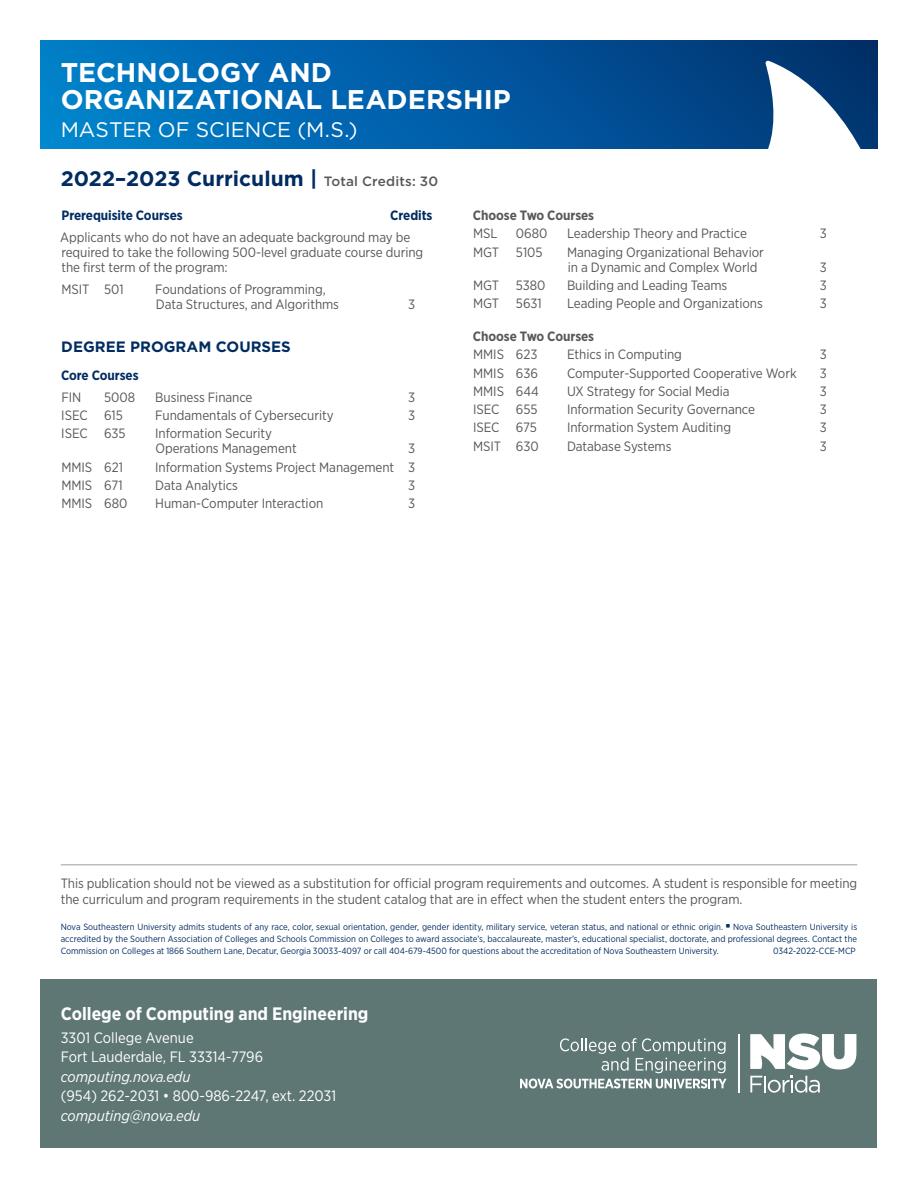
<style>
.page{position:relative;width:918px;height:1188px;background:#fff}
.page>*{position:absolute;margin:0;border:0;box-sizing:border-box;transform-origin:0 0}
.Degree_Headline{font:700 27px/27px "Gotham";color:#fff}
.t1{font:700 21px "Gotham";color:#002c62}
.Degree_Level{font:21px "Gotham";color:#fff}
.t2{font:700 18px "Gotham Narrow";color:#fff}
.t3{font:15px "Gotham Narrow";color:#fff}
.t4{font:italic 15px "Gotham Narrow";color:#fff}
.Bold_Course_Header{font:700 15px "Gotham";color:#002c62}
.Courses{font:13.5px/15px "Gotham Narrow";letter-spacing:-.005em;color:#57585a}
.Small_Text{font:13.5px/16.2px "Gotham Narrow";letter-spacing:-.005em;color:#57585a}
.Courses_titles{font:700 13.5px "Gotham Narrow";letter-spacing:-.005em;color:#002c62}
.Courses-2{font:700 13.5px "Gotham Narrow";letter-spacing:-.005em;color:#57585a}
.Legal_Statement{font:9px/12px "Gotham Narrow";color:#002c62;text-align:justify}
.s1{font-weight:500;font-size:13.5px;color:#57585a}
</style>
<div class="page">
<div style="left:40px;top:40px;width:838px;height:108px;background:linear-gradient(to right,#0082d1,#01316f)"></div>
<div style="left:40px;top:979px;width:838px;height:169px;background:#5e7775"></div>
<svg style="left:765px;top:60px;width:97px;height:89px"></svg>
<hr style="left:61px;top:864px;width:796px;height:2px;background:#bcbdc0">
<svg style="left:750px;top:1076px;width:70px;height:17px"></svg>
<svg style="left:750px;top:1034px;width:106px;height:36px"></svg>
<hr style="left:738px;top:1034px;width:1px;height:58px;background:#fff">
<svg style="left:520px;top:1079px;width:207px;height:9px"></svg>
<svg style="left:560px;top:1038px;width:166px;height:35px"></svg>
<p class="Degree_Headline" style="left:61px;top:59px;width:452px">TECHNOLOGY AND<br>ORGANIZATIONAL LEADERSHIP</p>
<p class="Degree_Level" style="left:61px;top:116px;width:298px">MASTER OF SCIENCE (M.S.)</p>
<p class="t1" style="left:61px;top:164px;width:379px">2022–2023 Curriculum | <span class="s1">Total Credits: 30</span></p>
<p class="Courses_titles" style="left:62px;top:207px;width:123px">Prerequisite Courses</p>
<p class="Courses_titles" style="left:390px;top:207px;width:44px">Credits</p>
<p class="Courses" style="left:60px;top:229px;width:365px">Applicants who do not have an adequate background may be required to take the following 500-level graduate course during the first term of the program:</p>
<p class="Courses" style="left:61px;top:281px;width:64px">MSIT 501</p>
<p class="Courses" style="left:155px;top:281px;width:185px">Foundations of Programming,<br>Data Structures, and Algorithms</p>
<p class="Courses" style="left:408px;top:296px;width:9px">3</p>
<p class="Bold_Course_Header" style="left:61px;top:336px;width:231px">DEGREE PROGRAM COURSES</p>
<p class="Courses_titles" style="left:61px;top:367px;width:79px">Core Courses</p>
<p class="Courses" style="left:61px;top:389px;width:21px">FIN</p>
<p class="Courses" style="left:104px;top:389px;width:32px">5008</p>
<p class="Courses" style="left:155px;top:389px;width:99px">Business Finance</p>
<p class="Courses" style="left:408px;top:389px;width:9px">3</p>
<p class="Courses" style="left:61px;top:408px;width:63px">ISEC 615</p>
<p class="Courses" style="left:155px;top:408px;width:180px">Fundamentals of Cybersecurity</p>
<p class="Courses" style="left:408px;top:408px;width:9px">3</p>
<p class="Courses" style="left:61px;top:426px;width:66px">ISEC 635</p>
<p class="Courses" style="left:155px;top:426px;width:143px">Information Security<br>Operations Management</p>
<p class="Courses" style="left:408px;top:441px;width:9px">3</p>
<p class="Courses" style="left:61px;top:459px;width:63px">MMIS 621</p>
<p class="Courses" style="left:155px;top:459px;width:261px">Information Systems Project Management 3</p>
<p class="Courses" style="left:61px;top:477px;width:63px">MMIS 671</p>
<p class="Courses" style="left:155px;top:477px;width:84px">Data Analytics</p>
<p class="Courses" style="left:408px;top:477px;width:9px">3</p>
<p class="Courses" style="left:61px;top:495px;width:67px">MMIS 680</p>
<p class="Courses" style="left:155px;top:495px;width:170px">Human-Computer Interaction</p>
<p class="Courses" style="left:408px;top:495px;width:9px">3</p>
<p class="Courses-2" style="left:473px;top:207px;width:123px">Choose Two Courses</p>
<p class="Courses" style="left:473px;top:226px;width:26px">MSL</p>
<p class="Courses" style="left:516px;top:226px;width:33px">0680</p>
<p class="Courses" style="left:567px;top:226px;width:182px">Leadership Theory and Practice</p>
<p class="Courses" style="left:820px;top:226px;width:9px">3</p>
<p class="Courses" style="left:473px;top:244px;width:71px">MGT 5105</p>
<p class="Courses" style="left:567px;top:244px;width:198px">Managing Organizational Behavior in a Dynamic and Complex World</p>
<p class="Courses" style="left:820px;top:259px;width:9px">3</p>
<p class="Courses" style="left:473px;top:277px;width:74px">MGT 5380</p>
<p class="Courses" style="left:567px;top:277px;width:162px">Building and Leading Teams</p>
<p class="Courses" style="left:820px;top:277px;width:9px">3</p>
<p class="Courses" style="left:473px;top:295px;width:70px">MGT 5631</p>
<p class="Courses" style="left:567px;top:295px;width:197px">Leading People and Organizations</p>
<p class="Courses" style="left:820px;top:295px;width:9px">3</p>
<p class="Courses-2" style="left:473px;top:328px;width:123px">Choose Two Courses</p>
<p class="Courses" style="left:473px;top:347px;width:66px">MMIS 623</p>
<p class="Courses" style="left:567px;top:347px;width:116px">Ethics in Computing</p>
<p class="Courses" style="left:820px;top:347px;width:9px">3</p>
<p class="Courses" style="left:473px;top:365px;width:66px">MMIS 636</p>
<p class="Courses" style="left:567px;top:365px;width:231px">Computer-Supported Cooperative Work</p>
<p class="Courses" style="left:820px;top:365px;width:9px">3</p>
<p class="Courses" style="left:473px;top:383px;width:67px">MMIS 644</p>
<p class="Courses" style="left:567px;top:383px;width:164px">UX Strategy for Social Media</p>
<p class="Courses" style="left:820px;top:383px;width:9px">3</p>
<p class="Courses" style="left:473px;top:402px;width:66px">ISEC 655</p>
<p class="Courses" style="left:567px;top:402px;width:190px">Information Security Governance</p>
<p class="Courses" style="left:820px;top:402px;width:9px">3</p>
<p class="Courses" style="left:473px;top:420px;width:65px">ISEC 675</p>
<p class="Courses" style="left:567px;top:420px;width:166px">Information System Auditing</p>
<p class="Courses" style="left:820px;top:420px;width:9px">3</p>
<p class="Courses" style="left:473px;top:438px;width:67px">MSIT 630</p>
<p class="Courses" style="left:567px;top:438px;width:106px">Database Systems</p>
<p class="Courses" style="left:820px;top:438px;width:9px">3</p>
<p class="Small_Text" style="left:61px;top:875px;width:798px">This publication should not be viewed as a substitution for official program requirements and outcomes. A student is responsible for meeting the curriculum and program requirements in the student catalog that are in effect when the student enters the program.</p>
<p class="Legal_Statement" style="left:61px;top:921px;width:798px">Nova Southeastern University admits students of any race, color, sexual orientation, gender, gender identity, military service, veteran status, and national or ethnic origin. ■ Nova Southeastern University is accredited by the Southern Association of Colleges and Schools Commission on Colleges to award associate’s, baccalaureate, master’s, educational specialist, doctorate, and professional degrees. Contact the Commission on Colleges at 1866 Southern Lane, Decatur, Georgia 30033-4097 or call 404-679-4500 for questions about the accreditation of Nova Southeastern University.</p>
<p class="Legal_Statement" style="left:773px;top:945px;width:84px">0342-2022-CCE-MCP</p>
<p class="t2" style="left:61px;top:1002px;width:309px">College of Computing and Engineering</p>
<p class="t3" style="left:61px;top:1028px;width:134px">3301 College Avenue</p>
<p class="t3" style="left:61px;top:1048px;width:204px">Fort Lauderdale, FL 33314-7796</p>
<p class="t4" style="left:61px;top:1067px;width:131px">computing.nova.edu</p>
<p class="t3" style="left:61px;top:1087px;width:277px">(954) 262-2031 • 800-986-2247, ext. 22031</p>
<p class="t4" style="left:61px;top:1106px;width:141px">computing@nova.edu</p>
</div>
